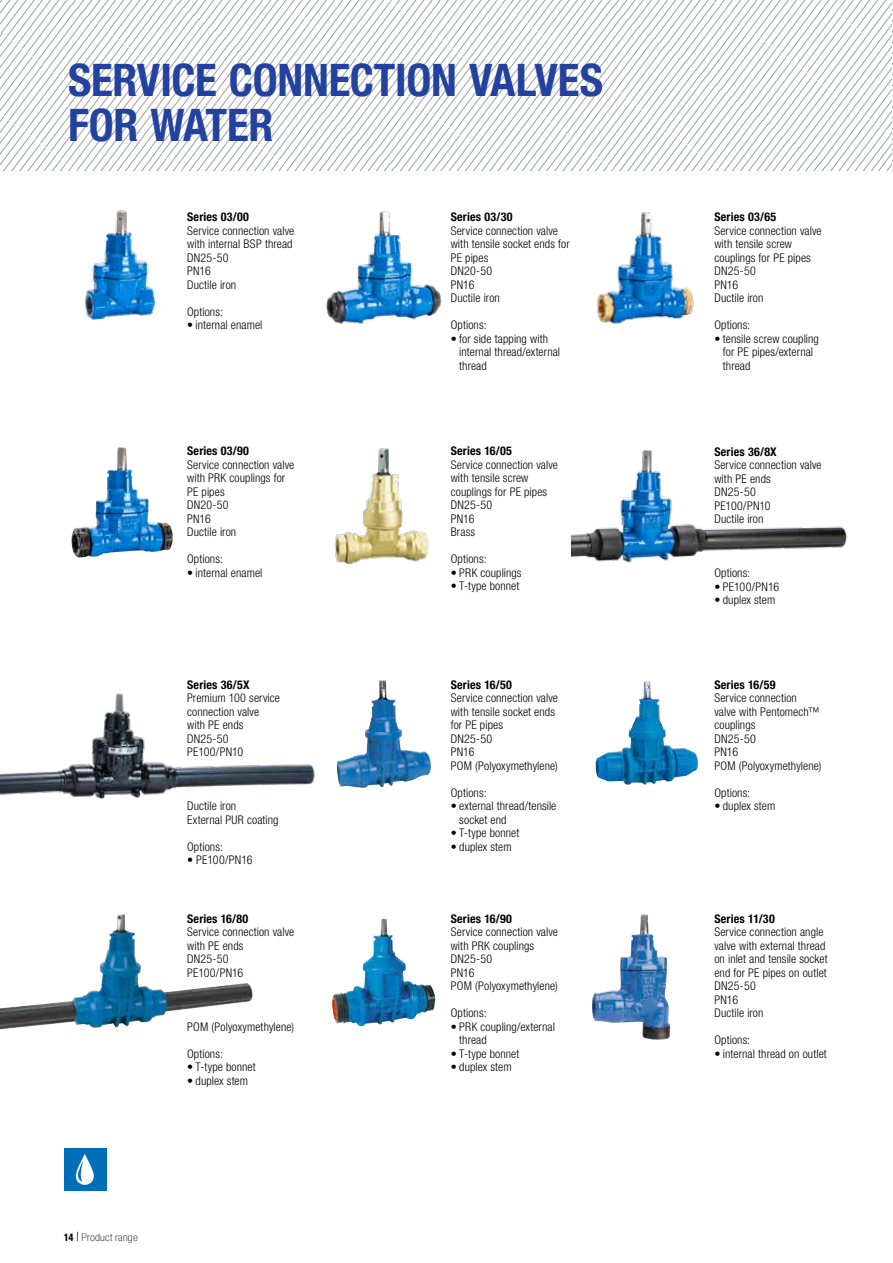
<style>
.page{position:relative;width:893px;height:1263px;background:#fff}
.page>*{position:absolute;margin:0;border:0;box-sizing:border-box;transform-origin:0 0}
.t1{font:700 condensed 45px/45px "Helvetica Neue LT Pro";letter-spacing:-.005em;color:#23419f}
.t2{font:300 condensed 12px/13.5px "Helvetica Neue LT Pro";letter-spacing:.01em;color:#000}
.t3{font:700 condensed 12px "Helvetica Neue LT Pro";letter-spacing:.015em;color:#000}
.t4{font:100 condensed 10.5px "Helvetica Neue LT Pro";letter-spacing:.02em;color:#000;scale:1.1 1}
.s1{font-weight:700}
.s2{font-family:"Times New Roman";font-weight:700;font-stretch:normal}
</style>
<div class="page">
<svg style="left:0;top:0;width:892px;height:170px"></svg>
<hr style="left:892px;top:0;width:1px;height:170px;background:#bfbfbf">
<div style="left:64px;top:1148px;width:42px;height:43px;background:#006fb9"></div>
<svg style="left:76px;top:1154px;width:18px;height:31px"></svg>
<img style="left:84px;top:210px;width:71px;height:110px">
<img style="left:337px;top:680px;width:94px;height:108px">
<img style="left:326px;top:211px;width:115px;height:113px">
<img style="left:592px;top:914px;width:79px;height:126px">
<img style="left:332px;top:919px;width:103px;height:107px">
<img style="left:334px;top:448px;width:95px;height:117px">
<img style="left:72px;top:447px;width:101px;height:110px">
<img style="left:597px;top:212px;width:97px;height:112px">
<img style="left:0;top:915px;width:253px;height:114px">
<img style="left:596px;top:681px;width:102px;height:104px">
<img style="left:0;top:693px;width:315px;height:106px">
<img style="left:572px;top:450px;width:275px;height:113px">
<h1 class="t1" style="left:68px;top:57px;width:537px">SERVICE CONNECTION VALVES<br>FOR WATER</h1>
<p class="t3" style="left:187px;top:210px;width:63px">Series 03/00</p>
<p class="t2" style="left:187px;top:224px;width:109px">Service connection valve with internal BSP thread<br>DN25-50<br>PN16<br>Ductile iron</p>
<p class="t2" style="left:187px;top:305px;width:37px">Options:</p>
<p class="t2" style="left:187px;top:318px;width:77px">• internal enamel</p>
<p class="t3" style="left:187px;top:443px;width:63px">Series 03/90</p>
<p class="t2" style="left:187px;top:457px;width:109px">Service connection valve with PRK couplings for<br>PE pipes<br>DN20-50<br>PN16<br>Ductile iron</p>
<p class="t2" style="left:187px;top:552px;width:37px">Options:</p>
<p class="t2" style="left:187px;top:565px;width:77px">• internal enamel</p>
<p class="t3" style="left:187px;top:677px;width:64px">Series 36/5X</p>
<p class="t2" style="left:187px;top:691px;width:94px">Premium 100 service connection valve with PE ends<br>DN25-50<br>PE100/PN10</p>
<p class="t2" style="left:187px;top:799px;width:93px">Ductile iron<br>External PUR coating</p>
<p class="t2" style="left:187px;top:840px;width:37px">Options:</p>
<p class="t2" style="left:187px;top:853px;width:67px">• PE100/PN16</p>
<p class="t3" style="left:187px;top:911px;width:63px">Series 16/80</p>
<p class="t2" style="left:187px;top:925px;width:109px">Service connection valve with PE ends<br>DN25-50<br>PE100/PN16</p>
<p class="t2" style="left:187px;top:1020px;width:109px">POM (Polyoxymethylene)</p>
<p class="t2" style="left:187px;top:1047px;width:37px">Options:</p>
<p class="t2" style="left:187px;top:1060px;width:70px">• T-type bonnet</p>
<p class="t2" style="left:187px;top:1074px;width:62px">• duplex stem</p>
<p class="t4" style="left:64px;top:1231px;width:69px"><span class="s1">14</span> <span class="s2">|</span> Product range</p>
<p class="t3" style="left:451px;top:210px;width:63px">Series 03/30</p>
<p class="t2" style="left:451px;top:224px;width:120px">Service connection valve with tensile socket ends for<br>PE pipes<br>DN20-50<br>PN16<br>Ductile iron</p>
<p class="t2" style="left:451px;top:318px;width:37px">Options:</p>
<p class="t2" style="left:459px;top:332px;width:102px;text-indent:-9px">• for side tapping with internal thread/external thread</p>
<p class="t3" style="left:451px;top:443px;width:63px">Series 16/05</p>
<p class="t2" style="left:451px;top:457px;width:109px">Service connection valve with tensile screw couplings for PE pipes<br>DN25-50<br>PN16<br>Brass</p>
<p class="t2" style="left:451px;top:552px;width:37px">Options:</p>
<p class="t2" style="left:451px;top:565px;width:72px">• PRK couplings</p>
<p class="t2" style="left:451px;top:579px;width:70px">• T-type bonnet</p>
<p class="t3" style="left:451px;top:677px;width:63px">Series 16/50</p>
<p class="t2" style="left:451px;top:691px;width:109px">Service connection valve with tensile socket ends for PE pipes<br>DN25-50<br>PN16<br>POM (Polyoxymethylene)</p>
<p class="t2" style="left:451px;top:786px;width:37px">Options:</p>
<p class="t2" style="left:459px;top:799px;width:99px;text-indent:-9px">• external thread/tensile socket end</p>
<p class="t2" style="left:451px;top:826px;width:70px">• T-type bonnet</p>
<p class="t2" style="left:451px;top:840px;width:62px">• duplex stem</p>
<p class="t3" style="left:451px;top:911px;width:63px">Series 16/90</p>
<p class="t2" style="left:451px;top:925px;width:109px">Service connection valve with PRK couplings<br>DN25-50<br>PN16<br>POM (Polyoxymethylene)</p>
<p class="t2" style="left:451px;top:1006px;width:37px">Options:</p>
<p class="t2" style="left:459px;top:1019px;width:97px;text-indent:-9px">• PRK coupling/external thread</p>
<p class="t2" style="left:451px;top:1046px;width:70px">• T-type bonnet</p>
<p class="t2" style="left:451px;top:1060px;width:62px">• duplex stem</p>
<p class="t3" style="left:714px;top:210px;width:63px">Series 03/65</p>
<p class="t2" style="left:714px;top:224px;width:109px">Service connection valve with tensile screw couplings for PE pipes<br>DN25-50<br>PN16<br>Ductile iron</p>
<p class="t2" style="left:714px;top:318px;width:37px">Options:</p>
<p class="t2" style="left:723px;top:332px;width:98px;text-indent:-9px">• tensile screw coupling for PE pipes/external thread</p>
<p class="t3" style="left:714px;top:444px;width:64px">Series 36/8X</p>
<p class="t2" style="left:714px;top:458px;width:109px">Service connection valve with PE ends<br>DN25-50<br>PE100/PN10<br>Ductile iron</p>
<p class="t2" style="left:714px;top:566px;width:37px">Options:</p>
<p class="t2" style="left:714px;top:580px;width:66px">• PE100/PN16</p>
<p class="t2" style="left:714px;top:593px;width:62px">• duplex stem</p>
<p class="t3" style="left:714px;top:677px;width:63px">Series 16/59</p>
<p class="t2" style="left:714px;top:691px;width:109px">Service connection<br>valve with Pentomech™ couplings<br>DN25-50<br>PN16<br>POM (Polyoxymethylene)</p>
<p class="t2" style="left:714px;top:786px;width:37px">Options:</p>
<p class="t2" style="left:714px;top:799px;width:62px">• duplex stem</p>
<p class="t3" style="left:714px;top:911px;width:62px">Series 11/30</p>
<p class="t2" style="left:714px;top:925px;width:115px">Service connection angle valve with external thread on inlet and tensile socket end for PE pipes on outlet<br>DN25-50<br>PN16<br>Ductile iron</p>
<p class="t2" style="left:714px;top:1033px;width:37px">Options:</p>
<p class="t2" style="left:714px;top:1046px;width:114px">• internal thread on outlet</p>
</div>
